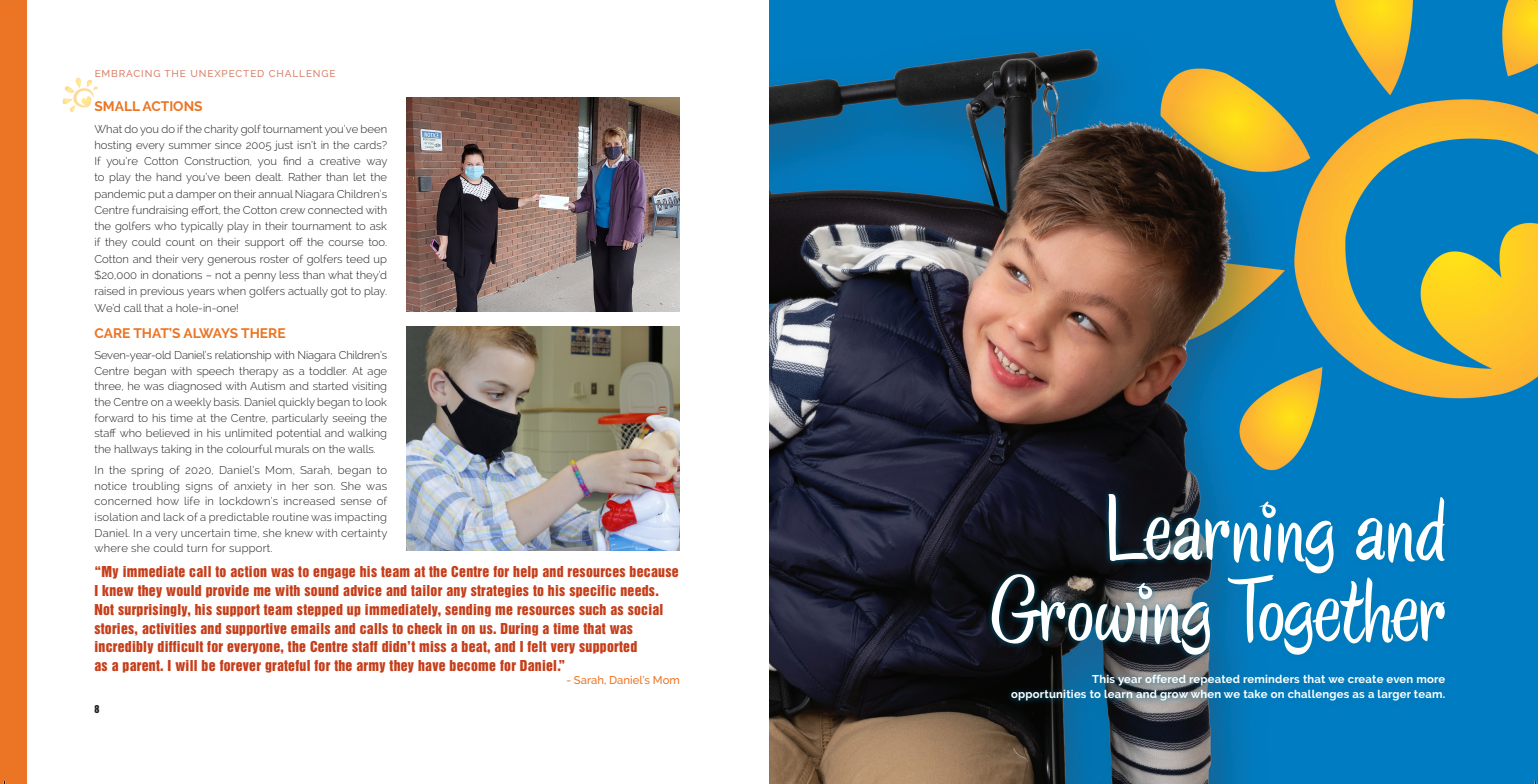
<style>
.page{position:relative;width:1538px;height:784px;background:#fff}
.page>*{position:absolute;margin:0;border:0;box-sizing:border-box;transform-origin:0 0}
.t1{font:93.75px/81.2px "Chicken Basket";letter-spacing:.02em;color:#fff;text-align:right}
.t2{font:13.75px/18.8px "Helvetica Inserat LT Std";letter-spacing:.02em;color:#c63e1a}
.SubHeading{font:700 13.75px "Raleway";color:#eb7524}
.t3{font:300 11.25px/16.2px "Raleway";color:#231f20;text-align:justify}
.t4{font:700 11.25px/15px "Raleway";letter-spacing:.02em;color:#fff;text-align:right}
.t5{font:500 11.25px "Raleway";color:#eb7524}
.t6{font:500 10px "Raleway";letter-spacing:.09em;color:#c63e1a}
.t7{font:10px "Helvetica Inserat LT Std";color:#231f20}
</style>
<div class="page">
<svg style="left:62px;top:78px;width:36px;height:34px"></svg>
<img style="left:769px;top:0;width:768px;height:783px">
<div style="left:985px;top:488px;width:465px;height:218px;background:#007bab;opacity:.75"></div>
<img style="left:406px;top:98px;width:273px;height:213px">
<img style="left:406px;top:326px;width:273px;height:224px">
<div style="left:0;top:0;width:27px;height:783px;background:#eb7524"></div>
<p class="t6" style="left:94px;top:68px;width:243px">EMBRACING THE UNEXPECTED CHALLENGE</p>
<p class="SubHeading" style="left:94px;top:98px;width:110px">SMALL ACTIONS</p>
<p class="t3" style="left:94px;top:120px;width:294px">What do you do if the charity golf tournament you’ve been hosting every summer since 2005 just isn’t in the cards?<br>If you’re Cotton Construction, you find a creative way to play the hand you’ve been dealt. Rather than let the pandemic put a damper on their annual Niagara Children’s Centre fundraising effort, the Cotton crew connected with the golfers who typically play in their tournament to ask if they could count on their support off the course too.<br>Cotton and their very generous roster of golfers teed up $20,000 in donations – not a penny less than what they’d raised in previous years when golfers actually got to play.<br>We’d call that a hole-in-one!</p>
<p class="SubHeading" style="left:94px;top:325px;width:193px">CARE THAT’S ALWAYS THERE</p>
<p class="t3" style="left:94px;top:347px;width:294px;line-height:15.6px">Seven-year-old Daniel’s relationship with Niagara Children’s Centre began with speech therapy as a toddler. At age three, he was diagnosed with Autism and started visiting the Centre on a weekly basis. Daniel quickly began to look forward to his time at the Centre, particularly seeing the staff who believed in his unlimited potential and walking the hallways taking in the colourful murals on the walls.</p>
<p class="t3" style="left:94px;top:462px;width:294px;line-height:15.6px">In the spring of 2020, Daniel’s Mom, Sarah, began to notice troubling signs of anxiety in her son. She was concerned how life in lockdown’s increased sense of isolation and lack of a predictable routine was impacting Daniel. In a very uncertain time, she knew with certainty where she could turn for support.</p>
<p class="t2" style="left:94px;top:562px;width:585px">“My immediate call to action was to engage his team at the Centre for help and resources because I knew they would provide me with sound advice and tailor any strategies to his specific needs.<br>Not surprisingly, his support team stepped up immediately, sending me resources such as social stories, activities and supportive emails and calls to check in on us. During a time that was incredibly difficult for everyone, the Centre staff didn’t miss a beat, and I felt very supported<br>as a parent. I will be forever grateful for the army they have become for Daniel.”</p>
<p class="t5" style="left:566px;top:673px;width:115px">- Sarah, Daniel’s Mom</p>
<p class="t7" style="left:94px;top:702px;width:6px">8</p>
<p class="t1" style="left:991px;top:491px;width:455px">Learning and<br>Growing Together</p>
<p class="t4" style="left:1011px;top:671px;width:435px">This year offered repeated reminders that we create even more<br>opportunities to learn and grow when we take on challenges as a larger team.</p>
</div>
